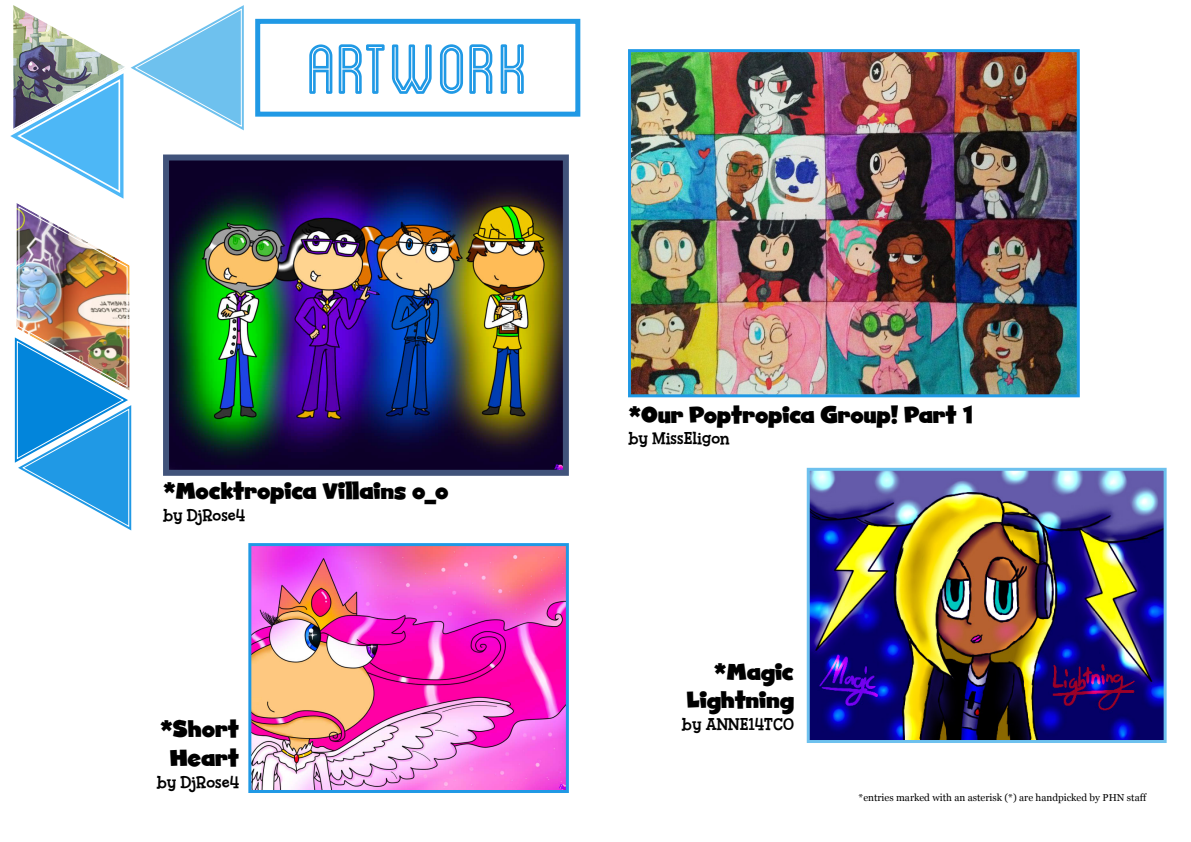
<style>
.page{position:relative;width:1191px;height:842px;background:#fff}
.page>*{position:absolute;margin:0;border:0;box-sizing:border-box;transform-origin:0 0}
.t1{font:100px "Blanch Caps Inline";letter-spacing:-.01em;color:#2099e5}
.t2{font:24px/28.8px "Ghost Kid AOE";color:#000;text-align:right}
.t3{font:18px "Billy Serif";color:#000}
.t4{font:10px "Georgia";color:#000}
</style>
<div class="page">
<img style="left:10px;top:5px;width:234px;height:526px">
<div style="left:255px;top:19px;width:325px;height:98px;border:5px solid #2099e5"></div>
<img style="left:632px;top:53px;width:443px;height:340px">
<div style="left:628px;top:49px;width:451px;height:348px;border:3px solid #2099e5"></div>
<img style="left:810px;top:472px;width:352px;height:267px">
<div style="left:806px;top:468px;width:360px;height:275px;border:3px solid #6ec1ee"></div>
<img style="left:170px;top:161px;width:392px;height:308px">
<div style="left:163px;top:154px;width:406px;height:322px;border:6px solid #41537b"></div>
<img style="left:252px;top:547px;width:313px;height:242px">
<div style="left:248px;top:543px;width:321px;height:250px;border:3px solid #2099e5"></div>
<h1 class="t1" style="left:306px;top:24px;width:224px">artwork</h1>
<p class="t2" style="left:163px;top:477px;width:287px">*Mocktropica Villains o_o</p>
<p class="t3" style="left:163px;top:505px;width:84px">by DjRose4</p>
<p class="t2" style="left:160px;top:715px;width:80px;text-align:center">*Short<br>Heart</p>
<p class="t3" style="left:157px;top:772px;width:84px">by DjRose4</p>
<p class="t2" style="left:628px;top:400px;width:345px">*Our Poptropica Group! Part 1</p>
<p class="t3" style="left:628px;top:428px;width:103px">by MissEligon</p>
<p class="t2" style="left:687px;top:657px;width:109px">*Magic<br>Lightning</p>
<p class="t3" style="left:682px;top:714px;width:113px">by ANNE14TCO</p>
<p class="t4" style="left:858px;top:790px;width:290px">*entries marked with an asterisk (*) are handpicked by PHN staff</p>
</div>
